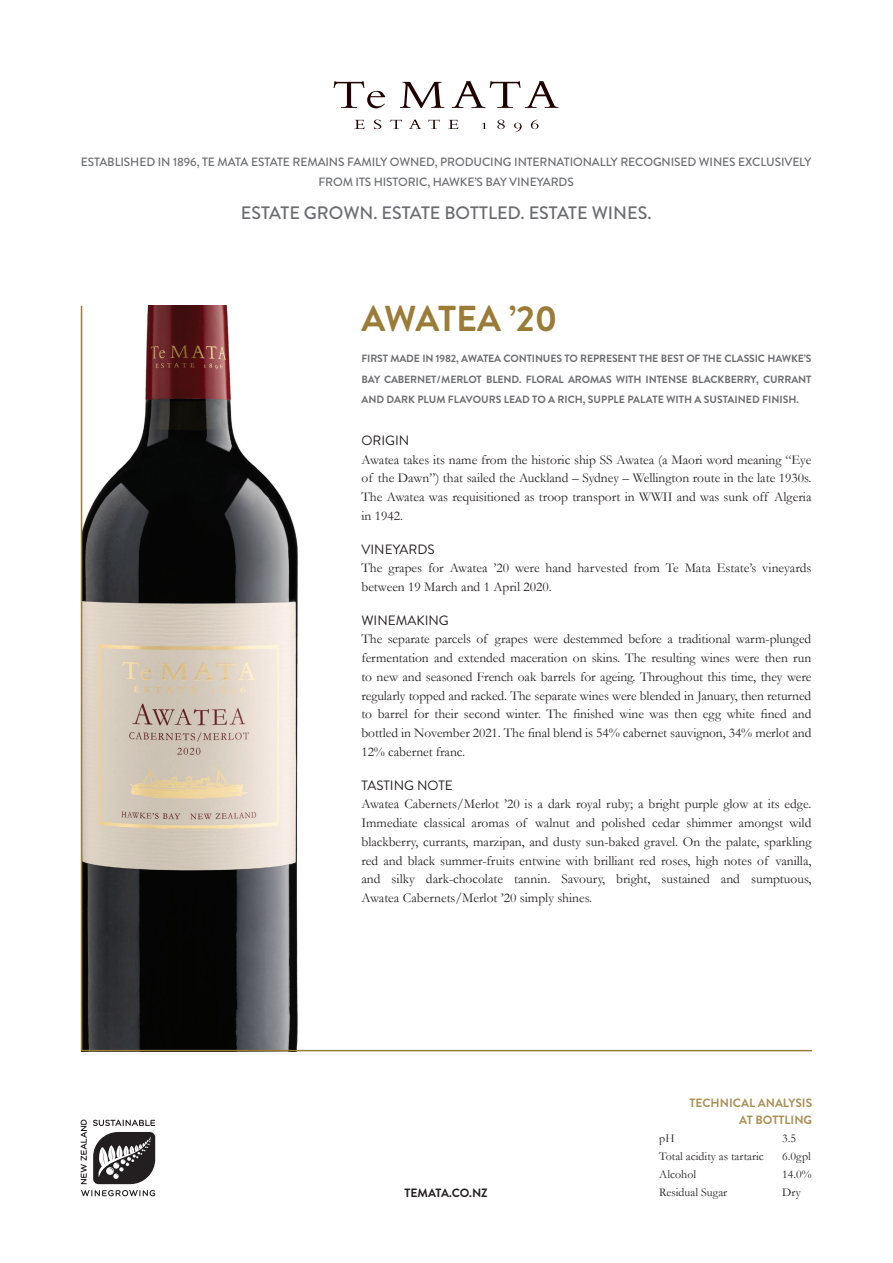
<style>
.page{position:relative;width:893px;height:1263px;background:#fff}
.page>*{position:absolute;margin:0;border:0;box-sizing:border-box;transform-origin:0 0}
.wines_heading{font:700 36px "Brandon Grotesque";letter-spacing:-.015em;color:#9b7c37}
.t1{font:500 18px "Brandon Grotesque";color:#6c6d70}
.bulk{font:13.5px/18.8px "Garamond";color:#231f20;text-align:justify}
.bulk_headin{font:13.5px "Brandon Grotesque";color:#231f20}
.t2{font:500 12px/19.5px "Brandon Grotesque";letter-spacing:-.01em;color:#6c6d70;text-align:center}
.techo{font:12px "Garamond";color:#231f20}
.techo_heading_gold{font:700 12px/16.5px "Brandon Grotesque";color:#ab9056;text-align:right}
.t3{font:700 12px "Brandon Grotesque";color:#231f20}
.SUB_HEADING_1{font:700 10.5px/20.2px "Brandon Grotesque";color:#6c6d70;text-align:justify}
</style>
<div class="page">
<svg style="left:81px;top:1119px;width:74px;height:77px"></svg>
<svg style="left:354px;top:120px;width:11px;height:9px"></svg>
<svg style="left:374px;top:120px;width:7px;height:9px"></svg>
<svg style="left:390px;top:120px;width:12px;height:9px"></svg>
<svg style="left:409px;top:120px;width:12px;height:9px"></svg>
<svg style="left:428px;top:120px;width:12px;height:9px"></svg>
<svg style="left:448px;top:120px;width:10px;height:9px"></svg>
<svg style="left:481px;top:123px;width:6px;height:6px"></svg>
<svg style="left:497px;top:120px;width:8px;height:9px"></svg>
<svg style="left:514px;top:123px;width:8px;height:9px"></svg>
<svg style="left:531px;top:120px;width:7px;height:9px"></svg>
<svg style="left:334px;top:81px;width:51px;height:27px"></svg>
<svg style="left:400px;top:82px;width:44px;height:26px"></svg>
<svg style="left:452px;top:81px;width:106px;height:27px"></svg>
<svg style="left:80px;top:305px;width:733px;height:747px"></svg>
<p class="t2" style="left:81px;top:152px;width:732px">ESTABLISHED IN 1896, TE MATA ESTATE REMAINS FAMILY OWNED, PRODUCING INTERNATIONALLY RECOGNISED WINES EXCLUSIVELY<br>FROM ITS HISTORIC, HAWKE’S BAY VINEYARDS</p>
<p class="t1" style="left:241px;top:200px;width:412px">ESTATE GROWN. ESTATE BOTTLED. ESTATE WINES.</p>
<p class="wines_heading" style="left:361px;top:293px;width:197px">AWATEA ’20</p>
<p class="SUB_HEADING_1" style="left:361px;top:349px;width:452px">FIRST MADE IN 1982, AWATEA CONTINUES TO REPRESENT THE BEST OF THE CLASSIC HAWKE’S BAY CABERNET/MERLOT BLEND. FLORAL AROMAS WITH INTENSE BLACKBERRY, CURRANT AND DARK PLUM FLAVOURS LEAD TO A RICH, SUPPLE PALATE WITH A SUSTAINED FINISH.</p>
<p class="bulk_headin" style="left:361px;top:431px;width:49px">ORIGIN</p>
<p class="bulk" style="left:361px;top:450px;width:452px">Awatea takes its name from the historic ship SS Awatea (a Maori word meaning “Eye of the Dawn”) that sailed the Auckland – Sydney – Wellington route in the late 1930s.<br>The Awatea was requisitioned as troop transport in WWII and was sunk off Algeria in 1942.</p>
<p class="bulk_headin" style="left:361px;top:540px;width:75px">VINEYARDS</p>
<p class="bulk" style="left:361px;top:558px;width:452px">The grapes for Awatea ’20 were hand harvested from Te Mata Estate’s vineyards between 19 March and 1 April 2020.</p>
<p class="bulk_headin" style="left:361px;top:611px;width:89px">WINEMAKING</p>
<p class="bulk" style="left:361px;top:630px;width:452px">The separate parcels of grapes were destemmed before a traditional warm-plunged fermentation and extended maceration on skins. The resulting wines were then run to new and seasoned French oak barrels for ageing. Throughout this time, they were regularly topped and racked. The separate wines were blended in January, then returned to barrel for their second winter. The finished wine was then egg white fined and bottled in November 2021. The final blend is 54% cabernet sauvignon, 34% merlot and 12% cabernet franc.</p>
<p class="bulk_headin" style="left:361px;top:776px;width:93px">TASTING NOTE</p>
<p class="bulk" style="left:361px;top:794px;width:452px">Awatea Cabernets/Merlot ’20 is a dark royal ruby; a bright purple glow at its edge.<br>Immediate classical aromas of walnut and polished cedar shimmer amongst wild blackberry, currants, marzipan, and dusty sun-baked gravel. On the palate, sparkling red and black summer-fruits entwine with brilliant red roses, high notes of vanilla, and silky dark-chocolate tannin. Savoury, bright, sustained and sumptuous, Awatea Cabernets/Merlot ’20 simply shines.</p>
<p class="t3" style="left:404px;top:1184px;width:85px">TEMATA.CO.NZ</p>
<p class="techo_heading_gold" style="left:689px;top:1095px;width:124px">TECHNICAL ANALYSIS<br>AT BOTTLING</p>
<p class="techo" style="left:659px;top:1130px;width:17px">pH</p>
<p class="techo" style="left:782px;top:1130px;width:15px">3.5</p>
<p class="techo" style="left:659px;top:1148px;width:106px">Total acidity as tartaric</p>
<p class="techo" style="left:782px;top:1148px;width:30px">6.0gpl</p>
<p class="techo" style="left:659px;top:1166px;width:38px">Alcohol</p>
<p class="techo" style="left:782px;top:1166px;width:31px">14.0%</p>
<p class="techo" style="left:659px;top:1184px;width:69px">Residual Sugar</p>
<p class="techo" style="left:782px;top:1184px;width:20px">Dry</p>
</div>
